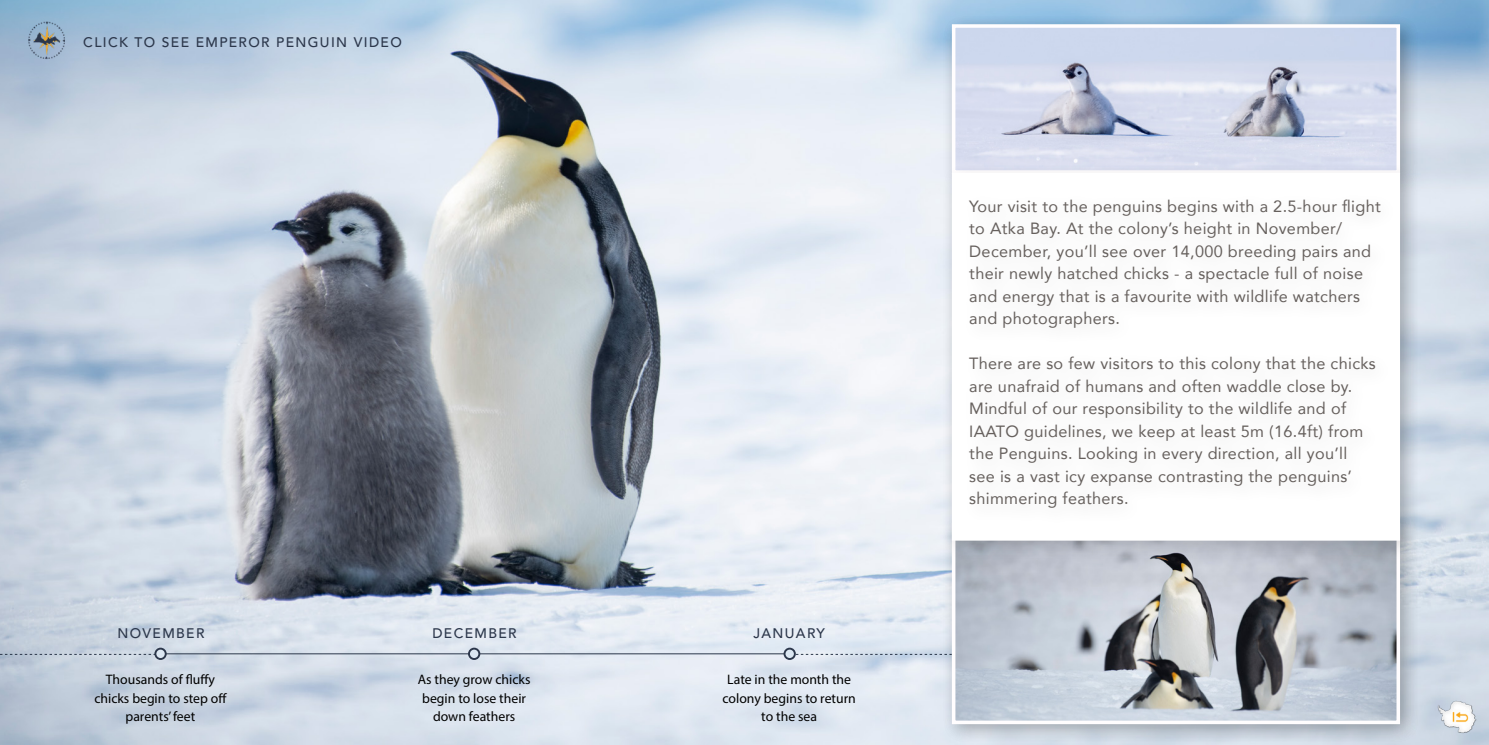
<style>
.page{position:relative;width:1489px;height:745px;background:#fff}
.page>*{position:absolute;margin:0;border:0;box-sizing:border-box;transform-origin:0 0}
.t1{font:16.25px/22.5px "Avenir";letter-spacing:.02em;color:#66605d}
.t2{font:13.75px/18.8px "Myriad Pro";color:#000;text-align:center}
.t3{font:500 13.75px "Avenir";letter-spacing:.1em;color:#2c374b}
</style>
<div class="page">
<img style="left:0;top:0;width:1488px;height:744px">
<hr style="left:160px;top:653px;width:629px;height:1px;background:#2b374a">
<svg style="left:154px;top:647px;width:13px;height:12px"></svg>
<div style="left:156px;top:649px;width:9px;height:8px;background:#dce7f2;border-radius:50%"></div>
<svg style="left:468px;top:647px;width:12px;height:12px"></svg>
<div style="left:470px;top:649px;width:8px;height:8px;background:#dce7f2;border-radius:50%"></div>
<svg style="left:783px;top:647px;width:12px;height:12px"></svg>
<div style="left:785px;top:649px;width:8px;height:8px;background:#dce7f2;border-radius:50%"></div>
<svg style="left:795px;top:653px;width:145px;height:1px"></svg>
<svg style="left:0;top:653px;width:156px;height:1px"></svg>
<div style="left:940px;top:511px;width:480px;height:233px;background:#000;opacity:.15"></div>
<svg style="left:950px;top:561px;width:451px;height:164px"></svg>
<div style="left:940px;top:13px;width:480px;height:181px;background:#000;opacity:.15"></div>
<svg style="left:950px;top:22px;width:451px;height:140px"></svg>
<div style="left:940px;top:162px;width:480px;height:399px;background:#000;opacity:.15"></div>
<div style="left:951px;top:173px;width:448px;height:367px;background:#fff"></div>
<div style="left:960px;top:190px;width:439px;height:338px;background:#fbfbfb"></div>
<img style="left:25px;top:16px;width:53px;height:44px">
<img style="left:1429px;top:689px;width:59px;height:55px">
<p class="t3" style="left:83px;top:32px;width:320px">CLICK TO SEE EMPEROR PENGUIN VIDEO</p>
<p class="t3" style="left:117px;top:623px;width:88px">NOVEMBER</p>
<p class="t3" style="left:432px;top:623px;width:86px">DECEMBER</p>
<p class="t3" style="left:753px;top:623px;width:73px">JANUARY</p>
<p class="t2" style="left:94px;top:669px;width:134px">Thousands of fluffy chicks begin to step off parents’ feet</p>
<p class="t2" style="left:418px;top:669px;width:114px">As they grow chicks begin to lose their down feathers</p>
<p class="t2" style="left:722px;top:669px;width:135px">Late in the month the colony begins to return to the sea</p>
<p class="t1" style="left:969px;top:194px;width:413px">Your visit to the penguins begins with a 2.5-hour flight to Atka Bay. At the colony’s height in November/ December, you’ll see over 14,000 breeding pairs and their newly hatched chicks - a spectacle full of noise and energy that is a favourite with wildlife watchers and photographers.</p>
<p class="t1" style="left:969px;top:351px;width:408px">There are so few visitors to this colony that the chicks are unafraid of humans and often waddle close by.<br>Mindful of our responsibility to the wildlife and of IAATO guidelines, we keep at least 5m (16.4ft) from the Penguins. Looking in every direction, all you’ll see is a vast icy expanse contrasting the penguins’ shimmering feathers.</p>
</div>
